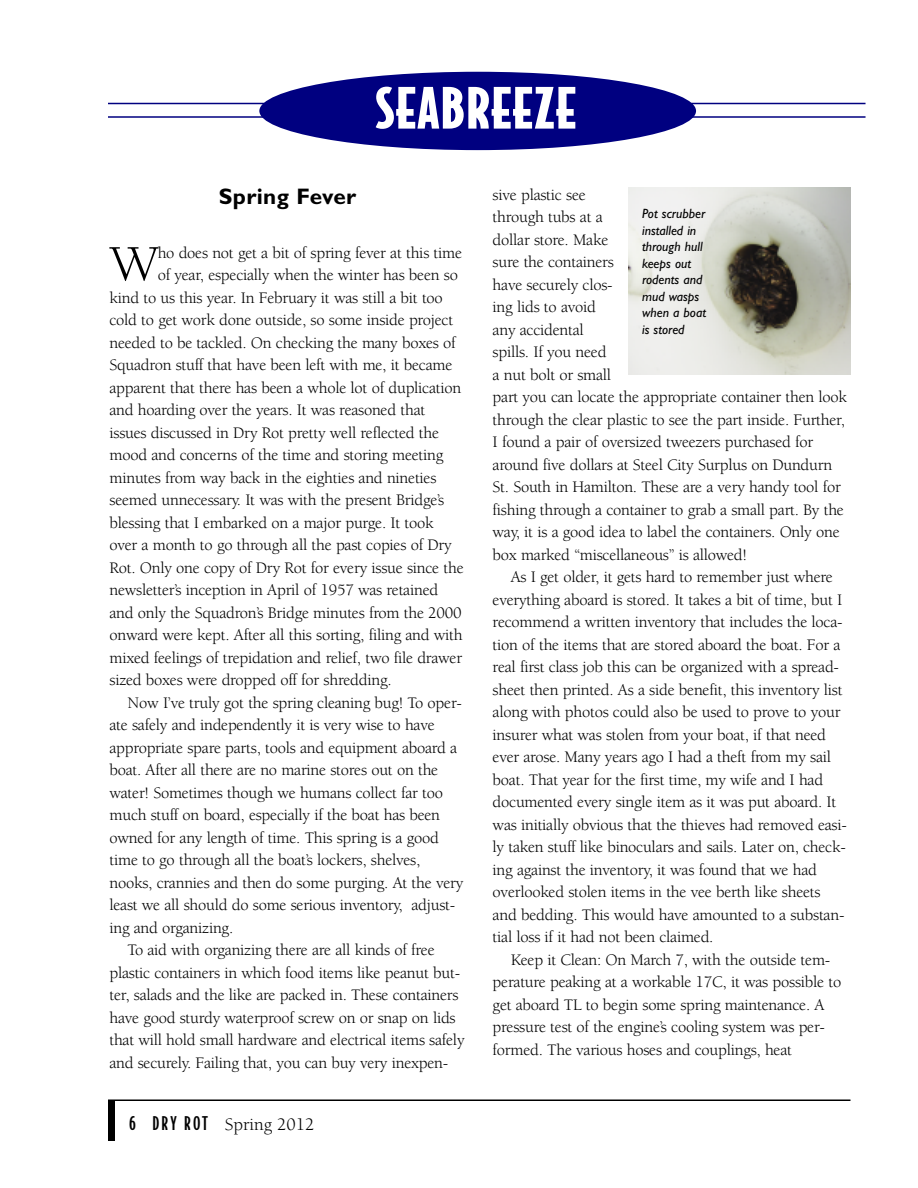
<style>
.page{position:relative;width:918px;height:1188px;background:#fff}
.page>*{position:absolute;margin:0;border:0;box-sizing:border-box;transform-origin:0 0}
.t1{font:900 54px "Bodega Sans";letter-spacing:.015em;color:#fff}
.t2{font:51.9px "Berkeley";color:#000}
.t3{font:700 22.5px "Gill Sans";letter-spacing:.015em;color:#000}
.t4{font:18px "Berkeley";color:#000}
.t5{font:16.5px/22.5px "Berkeley";letter-spacing:-.015em;color:#000}
.t6{font:italic 13.5px/16.5px "Gill Sans";color:#000}
.s1{font-family:"Bodega Sans";font-weight:500}
</style>
<div class="page">
<hr style="left:108px;top:103px;width:758px;height:1px;background:#000080">
<hr style="left:108px;top:116px;width:758px;height:2px;background:#000080">
<div style="left:259px;top:72px;width:437px;height:78px;background:#000080;border-radius:50%"></div>
<hr style="left:108px;top:1100px;width:742px;height:1px;background:#000">
<div style="left:108px;top:1100px;width:7px;height:41px;background:#000"></div>
<img style="left:628px;top:187px;width:222px;height:188px">
<h1 class="t1" style="left:375px;top:78px;width:203px">SEABREEZE</h1>
<h3 class="t3" style="left:219px;top:183px;width:139px">Spring Fever</h3>
<h2 class="t2" style="left:110px;top:244px;width:50px">W</h2>
<p class="t5" style="left:158px;top:243px;width:306px">ho does not get a bit of spring fever at this time</p>
<p class="t5" style="left:158px;top:265px;width:302px">of year, especially when the winter has been so</p>
<p class="t5" style="left:110px;top:288px;width:335px">kind to us this year. In February it was still a bit too</p>
<p class="t5" style="left:110px;top:310px;width:345px">cold to get work done outside, so some inside project</p>
<p class="t5" style="left:110px;top:333px;width:348px">needed to be tackled. On checking the many boxes of</p>
<p class="t5" style="left:110px;top:355px;width:344px">Squadron stuff that have been left with me, it became</p>
<p class="t5" style="left:110px;top:378px;width:353px">apparent that there has been a whole lot of duplication</p>
<p class="t5" style="left:110px;top:400px;width:317px">and hoarding over the years. It was reasoned that</p>
<p class="t5" style="left:110px;top:423px;width:331px">issues discussed in Dry Rot pretty well reflected the</p>
<p class="t5" style="left:110px;top:445px;width:335px">mood and concerns of the time and storing meeting</p>
<p class="t5" style="left:110px;top:468px;width:329px">minutes from way back in the eighties and nineties</p>
<p class="t5" style="left:110px;top:490px;width:336px">seemed unnecessary. It was with the present Bridge’s</p>
<p class="t5" style="left:110px;top:513px;width:326px">blessing that I embarked on a major purge. It took</p>
<p class="t5" style="left:110px;top:535px;width:344px">over a month to go through all the past copies of Dry</p>
<p class="t5" style="left:110px;top:558px;width:356px">Rot. Only one copy of Dry Rot for every issue since the</p>
<p class="t5" style="left:110px;top:580px;width:330px">newsletter’s inception in April of 1957 was retained</p>
<p class="t5" style="left:110px;top:603px;width:354px">and only the Squadron’s Bridge minutes from the 2000</p>
<p class="t5" style="left:110px;top:625px;width:355px">onward were kept. After all this sorting, filing and with</p>
<p class="t5" style="left:110px;top:648px;width:354px">mixed feelings of trepidation and relief, two file drawer</p>
<p class="t5" style="left:110px;top:670px;width:284px">sized boxes were dropped off for shredding.</p>
<p class="t5" style="left:128px;top:693px;width:336px">Now I’ve truly got the spring cleaning bug! To oper-</p>
<p class="t5" style="left:110px;top:715px;width:327px">ate safely and independently it is very wise to have</p>
<p class="t5" style="left:110px;top:738px;width:349px">appropriate spare parts, tools and equipment aboard a</p>
<p class="t5" style="left:110px;top:760px;width:330px">boat. After all there are no marine stores out on the</p>
<p class="t5" style="left:110px;top:783px;width:335px">water! Sometimes though we humans collect far too</p>
<p class="t5" style="left:110px;top:805px;width:332px">much stuff on board, especially if the boat has been</p>
<p class="t5" style="left:110px;top:828px;width:331px">owned for any length of time. This spring is a good</p>
<p class="t5" style="left:109px;top:850px;width:312px">time to go through all the boat’s lockers, shelves,</p>
<p class="t5" style="left:109px;top:873px;width:356px">nooks, crannies and then do some purging. At the very</p>
<p class="t5" style="left:109px;top:895px;width:347px">least we all should do some serious inventory, adjust-</p>
<p class="t5" style="left:109px;top:918px;width:125px">ing and organizing.</p>
<p class="t5" style="left:127px;top:940px;width:309px">To aid with organizing there are all kinds of free</p>
<p class="t5" style="left:109px;top:963px;width:352px">plastic containers in which food items like peanut but-</p>
<p class="t5" style="left:109px;top:985px;width:351px">ter, salads and the like are packed in. These containers</p>
<p class="t5" style="left:109px;top:1008px;width:348px">have good sturdy waterproof screw on or snap on lids</p>
<p class="t5" style="left:109px;top:1030px;width:357px">that will hold small hardware and electrical items safely</p>
<p class="t5" style="left:109px;top:1053px;width:340px">and securely. Failing that, you can buy very inexpen-</p>
<p class="t4" style="left:129px;top:1117px;width:187px"><span class="s1">6 DRY ROT</span> Spring 2012</p>
<p class="t5" style="left:493px;top:185px;width:356px">sive plastic see<br>through tubs at a<br>dollar store. Make<br>sure the containers<br>have securely clos-<br>ing lids to avoid<br>any accidental<br>spills. If you need<br>a nut bolt or small<br>part you can locate the appropriate container then look through the clear plastic to see the part inside. Further, I found a pair of oversized tweezers purchased for around five dollars at Steel City Surplus on Dundurn St. South in Hamilton. These are a very handy tool for fishing through a container to grab a small part. By the way, it is a good idea to label the containers. Only one box marked “miscellaneous” is allowed!</p>
<p class="t5" style="left:493px;top:567px;width:356px;text-indent:18px">As I get older, it gets hard to remember just where everything aboard is stored. It takes a bit of time, but I recommend a written inventory that includes the loca&shy;tion of the items that are stored aboard the boat. For a real first class job this can be organized with a spread&shy;sheet then printed. As a side benefit, this inventory list along with photos could also be used to prove to your insurer what was stolen from your boat, if that need ever arose. Many years ago I had a theft from my sail boat. That year for the first time, my wife and I had documented every single item as it was put aboard. It was initially obvious that the thieves had removed easi&shy;ly taken stuff like binoculars and sails. Later on, check&shy;ing against the inventory, it was found that we had overlooked stolen items in the vee berth like sheets and bedding. This would have amounted to a substan&shy;tial loss if it had not been claimed.</p>
<p class="t5" style="left:493px;top:950px;width:350px;text-indent:18px">Keep it Clean: On March 7, with the outside tem&shy;perature peaking at a workable 17C, it was possible to get aboard TL to begin some spring maintenance. A pressure test of the engine’s cooling system was per&shy;formed. The various hoses and couplings, heat</p>
<p class="t6" style="left:642px;top:205px;width:65px">Pot scrubber installed in through hull keeps out rodents and mud wasps when a boat is stored</p>
</div>
